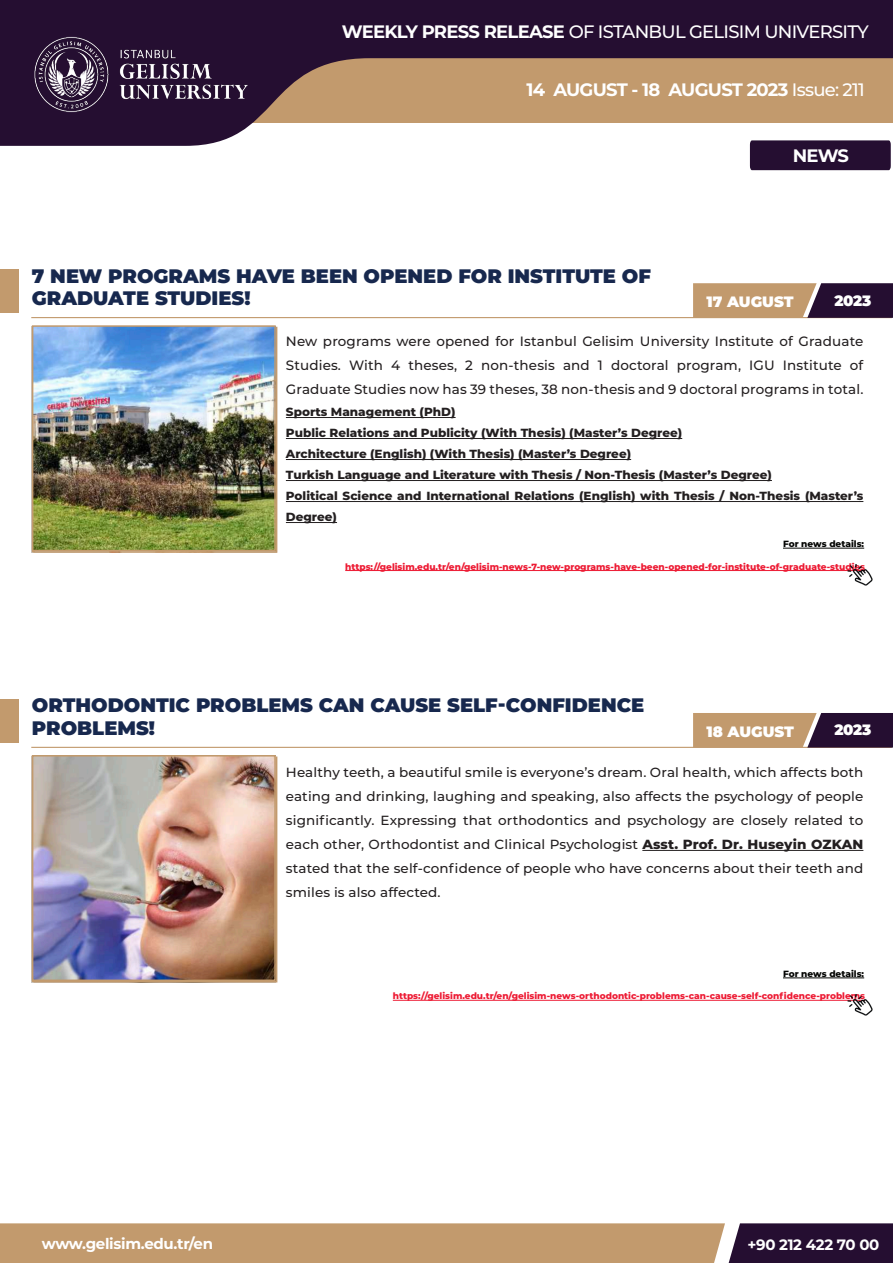
<style>
.page{position:relative;width:893px;height:1263px;background:#fff}
.page>*{position:absolute;margin:0;border:0;box-sizing:border-box;transform-origin:0 0}
.t1{font:900 19.5px/22.5px "Montserrat";color:#17284e}
.t2{font:500 18px "Montserrat";letter-spacing:-.04em;color:#fff}
.t3{font:700 18px "Montserrat";letter-spacing:-.04em;color:#fff}
.t4{font:700 15px "Montserrat";letter-spacing:-.02em;color:#fff}
.t5{font:900 15px "Montserrat";letter-spacing:-.01em;color:#fff}
.t6{font:500 13.5px/24px "Montserrat";letter-spacing:.01em;color:#231f20;text-align:justify}
.t7{font:500 13.2px/24px "Montserrat";letter-spacing:.01em;color:#231f20;text-align:justify}
.t8{font:800 11.7px/21px "Montserrat";color:#231f20}
.t9{font:800 9px "Montserrat";color:#ed1a33}
.t10{font:800 9px "Montserrat";color:#040503}
.s1{font-weight:700}
.s2{font-weight:500}
.s3{font-weight:800}
</style>
<div class="page">
<svg style="left:0;top:0;width:893px;height:146px;background:#795f61"></svg>
<svg style="left:0;top:1223px;width:893px;height:40px;background:#a78366"></svg>
<img style="left:21px;top:34px;width:241px;height:81px">
<div style="left:750px;top:140px;width:141px;height:30px;background:#250e31"></div>
<hr style="left:345px;top:570px;width:520px;height:1px;background:#ed1a33">
<div style="left:0;top:269px;width:19px;height:44px;background:#c29a6d"></div>
<hr style="left:31px;top:317px;width:861px;height:1px;background:#c29a6d">
<svg style="left:693px;top:283px;width:200px;height:35px;background:#866659"></svg>
<hr style="left:286px;top:417px;width:170px;height:1px;background:#231f20">
<hr style="left:286px;top:438px;width:396px;height:1px;background:#231f20">
<hr style="left:286px;top:459px;width:345px;height:1px;background:#231f20">
<hr style="left:286px;top:480px;width:486px;height:1px;background:#231f20">
<hr style="left:286px;top:501px;width:577px;height:1px;background:#231f20">
<hr style="left:286px;top:522px;width:51px;height:1px;background:#231f20">
<hr style="left:783px;top:548px;width:81px;height:1px;background:#040503">
<img style="left:847px;top:565px;width:26px;height:21px">
<hr style="left:393px;top:1000px;width:472px;height:1px;background:#ed1a33">
<div style="left:0;top:699px;width:19px;height:44px;background:#c29a6d"></div>
<hr style="left:31px;top:747px;width:861px;height:1px;background:#c29a6d">
<svg style="left:693px;top:713px;width:200px;height:35px;background:#866559"></svg>
<hr style="left:642px;top:850px;width:221px;height:1px;background:#231f20">
<hr style="left:783px;top:978px;width:81px;height:1px;background:#040503">
<img style="left:847px;top:995px;width:26px;height:20px">
<img style="left:35px;top:328px;width:238px;height:220px">
<div style="left:32px;top:325px;width:244px;height:226px;border:2px solid #c29a6d"></div>
<img style="left:35px;top:758px;width:238px;height:220px">
<div style="left:32px;top:755px;width:244px;height:226px;border:2px solid #c29a6d"></div>
<p class="t2" style="left:342px;top:19px;width:528px"><span class="s1">WEEKLY PRESS RELEASE</span> OF ISTANBUL GELISIM UNIVERSITY</p>
<p class="t3" style="left:527px;top:76px;width:340px">14 AUGUST - 18 AUGUST 2023 <span class="s2">Issue: 211</span></p>
<p class="t3" style="left:793px;top:143px;width:58px">NEWS</p>
<p class="t1" style="left:32px;top:263px;width:620px">7 NEW PROGRAMS HAVE BEEN OPENED FOR INSTITUTE OF<br>GRADUATE STUDIES!</p>
<p class="t6" style="left:286px;top:328px;width:579px">New programs were opened for Istanbul Gelisim University Institute of Graduate Studies. With 4 theses, 2 non-thesis and 1 doctoral program, IGU Institute of Graduate Studies now has 39 theses, 38 non-thesis and 9 doctoral programs in total.</p>
<p class="t8" style="left:286px;top:401px;width:171px">Sports Management (PhD)</p>
<p class="t8" style="left:286px;top:422px;width:398px">Public Relations and Publicity (With Thesis) (Master’s Degree)</p>
<p class="t8" style="left:286px;top:443px;width:347px">Architecture (English) (With Thesis) (Master’s Degree)</p>
<p class="t8" style="left:286px;top:464px;width:487px">Turkish Language and Literature with Thesis / Non-Thesis (Master’s Degree)</p>
<p class="t8" style="left:286px;top:485px;width:579px">Political Science and International Relations (English) with Thesis / Non-Thesis (Master’s<br>Degree)</p>
<p class="t5" style="left:834px;top:289px;width:38px">2023</p>
<p class="t5" style="left:707px;top:290px;width:88px">17 AUGUST</p>
<p class="t10" style="left:783px;top:537px;width:83px">For news details:</p>
<p class="t9" style="left:345px;top:560px;width:521px">https://gelisim.edu.tr/en/gelisim-news-7-new-programs-have-been-opened-for-institute-of-graduate-studies</p>
<p class="t1" style="left:32px;top:693px;width:614px">ORTHODONTIC PROBLEMS CAN CAUSE SELF-CONFIDENCE<br>PROBLEMS!</p>
<p class="t7" style="left:286px;top:760px;width:579px">Healthy teeth, a beautiful smile is everyone’s dream. Oral health, which affects both eating and drinking, laughing and speaking, also affects the psychology of people significantly. Expressing that orthodontics and psychology are closely related to each other, Orthodontist and Clinical Psychologist <span class="s3">Asst. Prof. Dr. Huseyin OZKAN </span>stated that the self-confidence of people who have concerns about their teeth and smiles is also affected.</p>
<p class="t5" style="left:834px;top:719px;width:38px">2023</p>
<p class="t5" style="left:707px;top:720px;width:89px">18 AUGUST</p>
<p class="t10" style="left:783px;top:967px;width:83px">For news details:</p>
<p class="t9" style="left:393px;top:989px;width:474px">https://gelisim.edu.tr/en/gelisim-news-orthodontic-problems-can-cause-self-confidence-problems</p>
<p class="t4" style="left:42px;top:1233px;width:173px">www.gelisim.edu.tr/en</p>
<p class="t4" style="left:747px;top:1234px;width:134px">+90 212 422 70 00</p>
</div>
